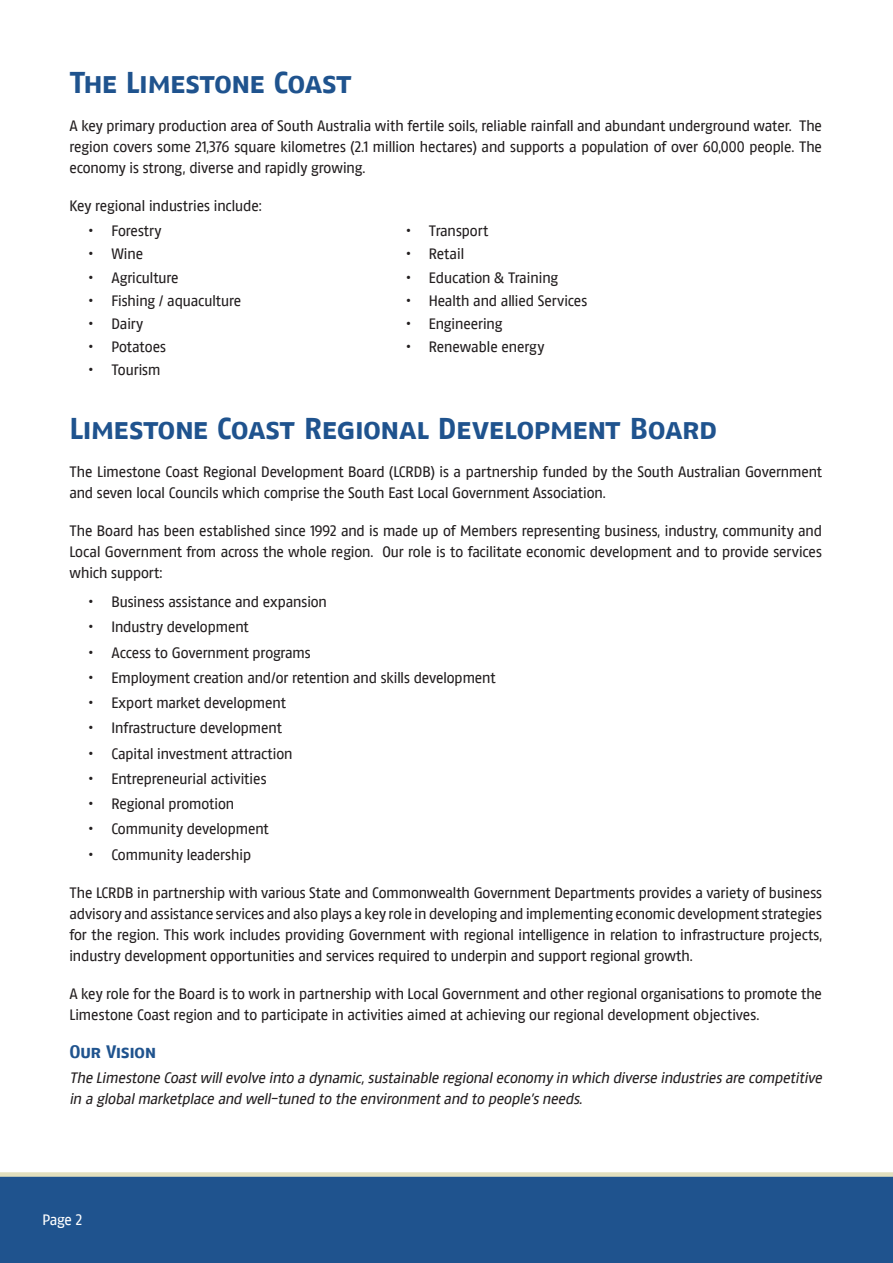
<style>
.page{position:relative;width:893px;height:1263px;background:#fff}
.page>*{position:absolute;margin:0;border:0;box-sizing:border-box;transform-origin:0 0}
.t1{font:700 30px "Altona Sans Caps";color:#1f538e}
.t2{font:700 18px "Altona Sans Caps";color:#1f538e}
.t3{font:15px/21px "Altona Sans";letter-spacing:-.005em;color:#231f20;text-align:justify}
.t4{font:italic 15px/21px "Altona Sans";color:#231f20}
.t5{font:15px "Altona Sans";color:#fff}
</style>
<div class="page">
<div style="left:0;top:1175px;width:893px;height:88px;background:#1f538e"></div>
<div style="left:0;top:1172px;width:893px;height:5px;background:#e1dfbe"></div>
<h1 class="t1" style="left:69px;top:65px;width:284px">The Limestone Coast</h1>
<p class="t3" style="left:69px;top:117px;width:754px">A key primary production area of South Australia with fertile soils, reliable rainfall and abundant underground water. The region covers some 21,376 square kilometres (2.1 million hectares) and supports a population of over 60,000 people. The economy is strong, diverse and rapidly growing.</p>
<p class="t3" style="left:69px;top:197px;width:194px">Key regional industries include:</p>
<p class="t3" style="left:89px;top:222px;width:74px">• Forestry</p>
<p class="t3" style="left:89px;top:245px;width:56px">• Wine</p>
<p class="t3" style="left:89px;top:268px;width:91px">• Agriculture</p>
<p class="t3" style="left:89px;top:291px;width:154px">• Fishing / aquaculture</p>
<p class="t3" style="left:89px;top:314px;width:56px">• Dairy</p>
<p class="t3" style="left:89px;top:337px;width:79px">• Potatoes</p>
<p class="t3" style="left:89px;top:361px;width:73px">• Tourism</p>
<p class="t3" style="left:406px;top:222px;width:83px">• Transport</p>
<p class="t3" style="left:406px;top:245px;width:59px">• Retail</p>
<p class="t3" style="left:406px;top:268px;width:153px">• Education &amp; Training</p>
<p class="t3" style="left:406px;top:291px;width:182px">• Health and allied Services</p>
<p class="t3" style="left:406px;top:314px;width:97px">• Engineering</p>
<p class="t3" style="left:406px;top:337px;width:139px">• Renewable energy</p>
<h1 class="t1" style="left:69px;top:411px;width:649px">Limestone Coast Regional Development Board</h1>
<p class="t3" style="left:69px;top:462px;width:754px">The Limestone Coast Regional Development Board (LCRDB) is a partnership funded by the South Australian Government and seven local Councils which comprise the South East Local Government Association.</p>
<p class="t3" style="left:69px;top:521px;width:754px">The Board has been established since 1992 and is made up of Members representing business, industry, community and Local Government from across the whole region. Our role is to facilitate economic development and to provide services which support:</p>
<p class="t3" style="left:89px;top:593px;width:239px">• Business assistance and expansion</p>
<p class="t3" style="left:89px;top:618px;width:161px">• Industry development</p>
<p class="t3" style="left:89px;top:643px;width:223px">• Access to Government programs</p>
<p class="t3" style="left:89px;top:668px;width:408px">• Employment creation and/or retention and skills development</p>
<p class="t3" style="left:89px;top:694px;width:199px">• Export market development</p>
<p class="t3" style="left:89px;top:719px;width:195px">• Infrastructure development</p>
<p class="t3" style="left:89px;top:744px;width:205px">• Capital investment attraction</p>
<p class="t3" style="left:89px;top:769px;width:179px">• Entrepreneurial activities</p>
<p class="t3" style="left:89px;top:795px;width:147px">• Regional promotion</p>
<p class="t3" style="left:89px;top:820px;width:181px">• Community development</p>
<p class="t3" style="left:89px;top:845px;width:164px">• Community leadership</p>
<p class="t3" style="left:69px;top:883px;width:754px">The LCRDB in partnership with various State and Commonwealth Government Departments provides a variety of business advisory and assistance services and also plays a key role in developing and implementing economic development strategies for the region. This work includes providing Government with regional intelligence in relation to infrastructure projects, industry development opportunities and services required to underpin and support regional growth.</p>
<p class="t3" style="left:69px;top:984px;width:754px">A key role for the Board is to work in partnership with Local Government and other regional organisations to promote the<br>Limestone Coast region and to participate in activities aimed at achieving our regional development objectives.</p>
<p class="t2" style="left:69px;top:1041px;width:88px">Our Vision</p>
<p class="t4" style="left:69px;top:1068px;width:757px">The Limestone Coast will evolve into a dynamic, sustainable regional economy in which diverse industries are competitive in a global marketplace and well-tuned to the environment and to people’s needs.</p>
<p class="t5" style="left:43px;top:1214px;width:41px">Page 2</p>
</div>
